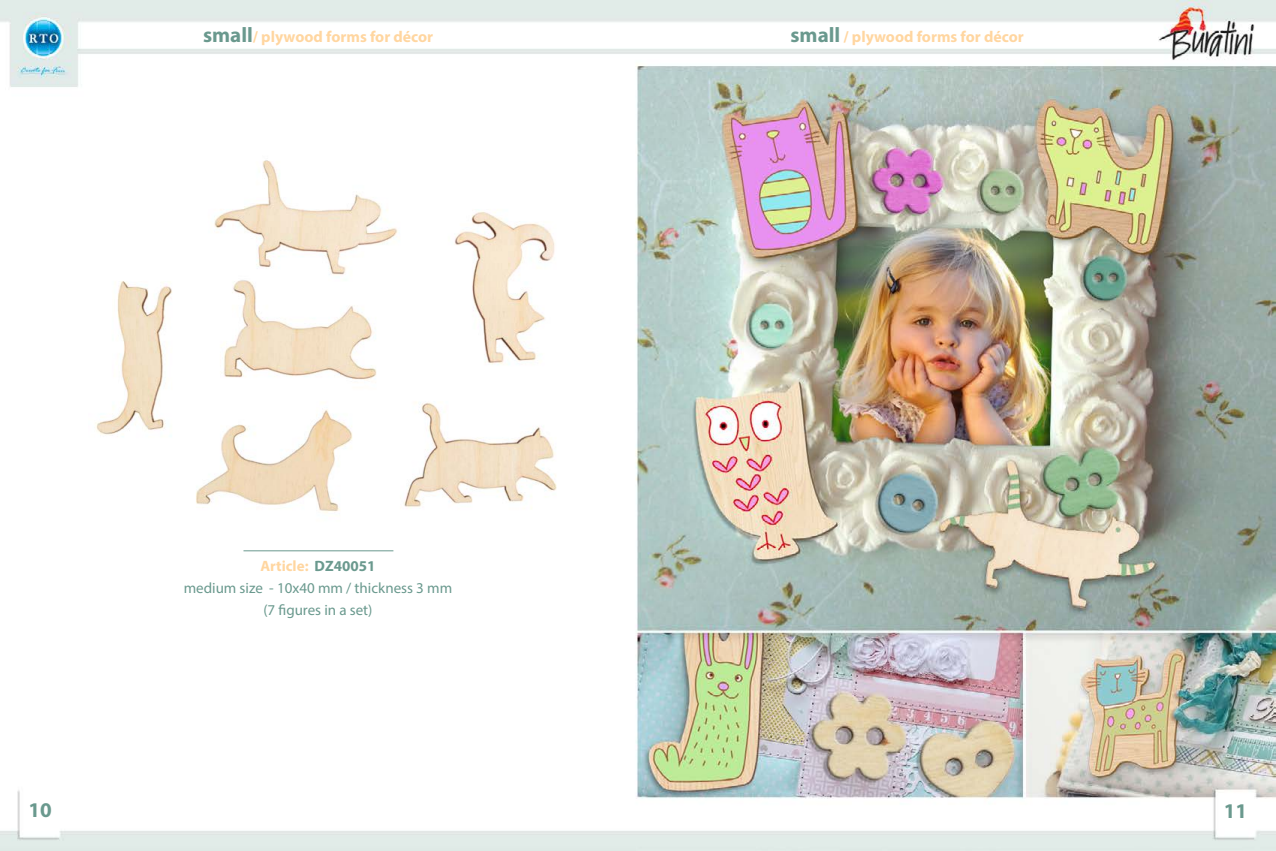
<style>
.page{position:relative;width:1276px;height:851px;background:#fff}
.page>*{position:absolute;margin:0;border:0;box-sizing:border-box;transform-origin:0 0}
.t1{font:700 21px "Myriad Pro";color:#6a998e}
.t2{font:700 15.75px "Myriad Pro";color:#ffd6a0}
.t3{font:15px/22.3px "Myriad Pro";color:#6a998e;text-align:center}
.s1{font-size:21px;color:#6a998e}
.s2{font-weight:700;color:#ffd6a0}
.s3{font-weight:700}
</style>
<div class="page">
<img style="left:0;top:0;width:1275px;height:850px">
<img style="left:88px;top:150px;width:487px;height:392px">
<hr style="left:243px;top:550px;width:150px;height:1px;background:#6a998e">
<p class="t2" style="left:203px;top:27px;width:232px"><span class="s1">small</span>/ plywood forms for décor</p>
<p class="t2" style="left:790px;top:27px;width:235px"><span class="s1">small</span> / plywood forms for décor</p>
<p class="t3" style="left:184px;top:554px;width:270px"><span class="s2">Article:</span> <span class="s3">DZ40051<br></span>medium size - 10х40 mm / thickness 3 mm (7 figures in a set)</p>
<h1 class="t1" style="left:29px;top:795px;width:25px">10</h1>
<h1 class="t1" style="left:1223px;top:797px;width:25px">11</h1>
</div>
